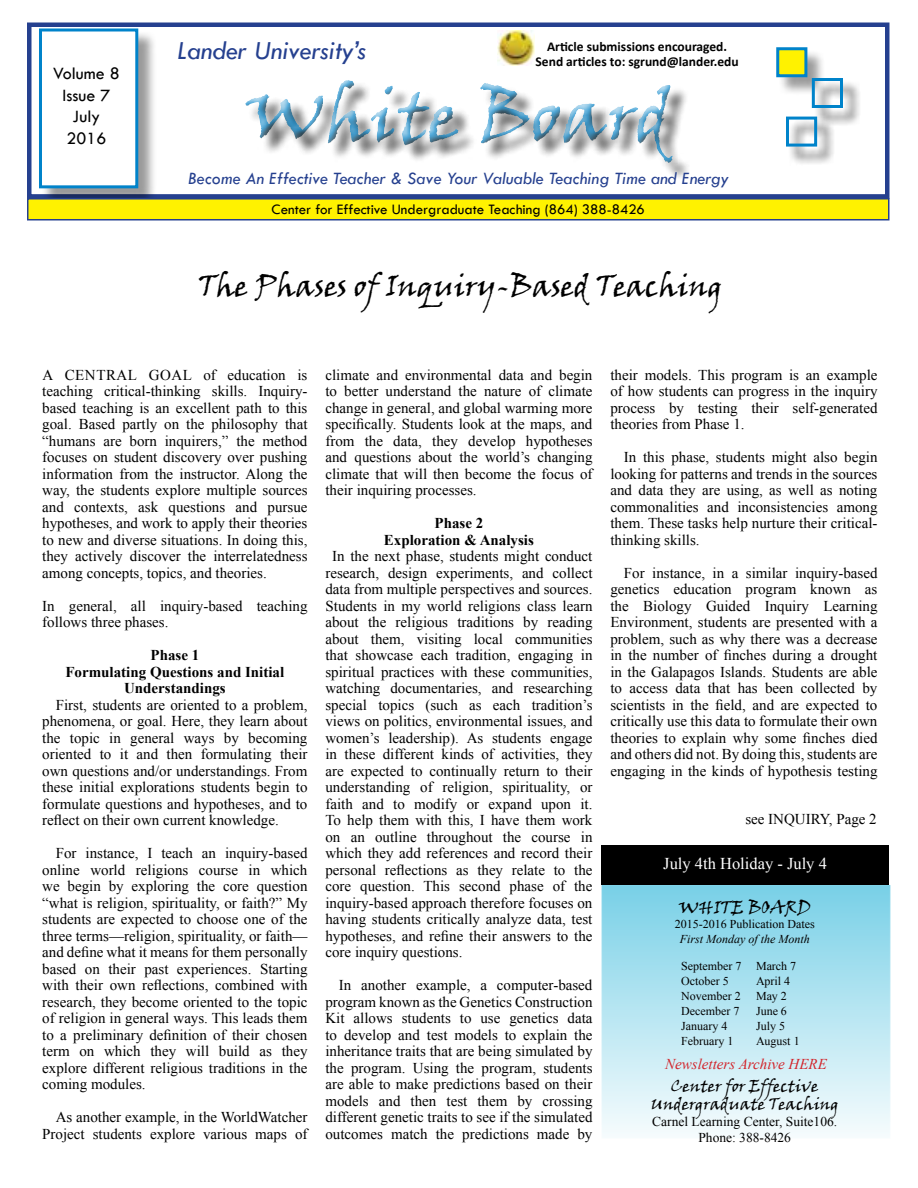
<style>
.page{position:relative;width:918px;height:1188px;background:#fff}
.page>*{position:absolute;margin:0;border:0;box-sizing:border-box;transform-origin:0 0}
.t1{font:30px "Viner Hand ITC";color:#000}
.t2{font:italic 27px "Tw Cen";color:#25408f}
.t3{font:italic 18px "Tw Cen";color:#25408f}
.t4{font:18px/21.6px "Tw Cen";color:#000;text-align:center}
.t5{font:18px "Viner Hand ITC";color:#000}
.t6{font:16.5px/18px "Viner Hand ITC";color:#000;text-align:center}
.t7{font:16.5px "Times New Roman";color:#fff}
.t8{font:15px/16.5px "Times New Roman";color:#000;text-align:justify}
.t9{font:700 15px/16.5px "Times New Roman";color:#000;text-align:center}
.t10{font:15px "Tw Cen";color:#000}
.t11{font:italic 15px "Times New Roman";color:#d2232a}
.t12{font:700 13.5px/15px "Calibri";color:#000;text-align:center}
.t13{font:13.5px/16.5px "Times New Roman";color:#000;text-align:center}
.t14{font:12px/15px "Times New Roman";color:#000}
.t15{font:italic 12px "Times New Roman";color:#000}
</style>
<div class="page">
<div style="left:602px;top:846px;width:287px;height:39px;background:#000"></div>
<div style="left:602px;top:885px;width:288px;height:253px;background:linear-gradient(to bottom,#78d0e7,#f6fcfd);border:1px solid #72cee6"></div>
<div style="left:27px;top:22px;width:863px;height:177px;background:#fff;border:4px solid #25408f"></div>
<div style="left:245px;top:75px;width:429px;height:88px;background:#000;opacity:.75"></div>
<div style="left:42px;top:31px;width:115px;height:176px;background:#000;opacity:.4"></div>
<div style="left:39px;top:28px;width:99px;height:160px;background:#fff;border:3px solid #0083ca"></div>
<div style="left:779px;top:50px;width:46px;height:46px;background:#000;opacity:.39"></div>
<div style="left:776px;top:47px;width:31px;height:30px;background:#fff200;border:3px solid #0083ca"></div>
<div style="left:814px;top:81px;width:47px;height:46px;background:#000;opacity:.75"></div>
<div style="left:812px;top:78px;width:31px;height:30px;border:3px solid #0083ca"></div>
<div style="left:789px;top:119px;width:46px;height:47px;background:#000;opacity:.75"></div>
<div style="left:786px;top:117px;width:31px;height:30px;border:3px solid #0083ca"></div>
<div style="left:27px;top:198px;width:863px;height:22px;background:#fff200;border:2px solid #25408f"></div>
<img style="left:497px;top:31px;width:37px;height:34px">
<p class="t4" style="left:53px;top:63px;width:68px">Volume 8<br>Issue 7<br>July<br>2016</p>
<h2 class="t2" style="left:177px;top:34px;width:191px">Lander University’s</h2>
<p class="t12" style="left:536px;top:38px;width:205px">Article submissions encouraged.<br>Send articles to: sgrund@lander.edu</p>
<p class="t3" style="left:188px;top:168px;width:542px">Become An Effective Teacher &amp; Save Your Valuable Teaching Time and Energy</p>
<p class="t10" style="left:272px;top:201px;width:375px">Center for Effective Undergraduate Teaching (864) 388-8426</p>
<h1 class="t1" style="left:198px;top:267px;width:526px">The Phases of Inquiry-Based Teaching</h1>
<p class="t8" style="left:42px;top:366px;width:267px;text-indent:161px">of education is teaching critical-thinking skills. Inquiry&shy;based teaching is an excellent path to this goal. Based partly on the philosophy that “humans are born inquirers,” the method focuses on student discovery over pushing information from the instructor. Along the way, the students explore multiple sources and contexts, ask questions and pursue hypotheses, and work to apply their theories to new and diverse situations. In doing this, they actively discover the interrelatedness among concepts, topics, and theories.</p>
<p class="t8" style="left:42px;top:597px;width:267px">In general, all inquiry-based teaching follows three phases.</p>
<p class="t9" style="left:65px;top:647px;width:220px">Phase 1<br>Formulating Questions and Initial<br>Understandings</p>
<p class="t8" style="left:42px;top:696px;width:267px;text-indent:13px">First, students are oriented to a problem, phenomena, or goal. Here, they learn about the topic in general ways by becoming oriented to it and then formulating their own questions and/or understandings. From these initial explorations students begin to formulate questions and hypotheses, and to reflect on their own current knowledge.</p>
<p class="t8" style="left:42px;top:845px;width:267px;text-indent:13px">For instance, I teach an inquiry-based online world religions course in which we begin by exploring the core question “what is religion, spirituality, or faith?” My students are expected to choose one of the three terms—religion, spirituality, or faith— and define what it means for them personally based on their past experiences. Starting with their own reflections, combined with research, they become oriented to the topic of religion in general ways. This leads them to a preliminary definition of their chosen term on which they will build as they explore different religious traditions in the coming modules.</p>
<p class="t8" style="left:42px;top:1109px;width:267px;text-align:right">As another example, in the WorldWatcher<br>Project students explore various maps of</p>
<p class="t8" style="left:43px;top:366px;width:86px">A central</p>
<p class="t8" style="left:149px;top:366px;width:23px">goal</p>
<p class="t8" style="left:325px;top:366px;width:269px">climate and environmental data and begin to better understand the nature of climate change in general, and global warming more specifically. Students look at the maps, and from the data, they develop hypotheses and questions about the world’s changing climate that will then become the focus of their inquiring processes.</p>
<p class="t9" style="left:384px;top:515px;width:152px">Phase 2<br>Exploration &amp; Analysis</p>
<p class="t8" style="left:325px;top:548px;width:269px;text-indent:7px">In the next phase, students might conduct research, design experiments, and collect data from multiple perspectives and sources.<br>Students in my world religions class learn about the religious traditions by reading about them, visiting local communities that showcase each tradition, engaging in spiritual practices with these communities, watching documentaries, and researching special topics (such as each tradition’s views on politics, environmental issues, and women’s leadership). As students engage in these different kinds of activities, they are expected to continually return to their understanding of religion, spirituality, or faith and to modify or expand upon it.<br>To help them with this, I have them work on an outline throughout the course in which they add references and record their personal reflections as they relate to the core question. This second phase of the inquiry-based approach therefore focuses on having students critically analyze data, test hypotheses, and refine their answers to the core inquiry questions.</p>
<p class="t8" style="left:325px;top:977px;width:269px;text-indent:14px">In another example, a computer-based program known as the Genetics Construction Kit allows students to use genetics data to develop and test models to explain the inheritance traits that are being simulated by the program. Using the program, students are able to make predictions based on their models and then test them by crossing different genetic traits to see if the simulated outcomes match the predictions made by</p>
<p class="t8" style="left:610px;top:366px;width:269px">their models. This program is an example of how students can progress in the inquiry process by testing their self-generated theories from Phase 1.</p>
<p class="t8" style="left:610px;top:449px;width:269px;text-indent:14px">In this phase, students might also begin looking for patterns and trends in the sources and data they are using, as well as noting commonalities and inconsistencies among them. These tasks help nurture their critical&shy;thinking skills.</p>
<p class="t8" style="left:610px;top:564px;width:269px;text-indent:14px">For instance, in a similar inquiry-based genetics education program known as the Biology Guided Inquiry Learning Environment, students are presented with a problem, such as why there was a decrease in the number of finches during a drought in the Galapagos Islands. Students are able to access data that has been collected by scientists in the field, and are expected to critically use this data to formulate their own theories to explain why some finches died and others did not. By doing this, students are engaging in the kinds of hypothesis testing</p>
<p class="t8" style="left:745px;top:810px;width:133px">see INQUIRY, Page 2</p>
<p class="t7" style="left:663px;top:852px;width:165px">July 4th Holiday - July 4</p>
<p class="t5" style="left:679px;top:897px;width:134px">WHITE BOARD</p>
<p class="t14" style="left:675px;top:916px;width:141px">2015-2016 Publication Dates</p>
<p class="t15" style="left:680px;top:931px;width:131px">First Monday of the Month</p>
<p class="t14" style="left:681px;top:958px;width:62px">September 7<br>October 5<br>November 2<br>December 7<br>January 4<br>February 1</p>
<p class="t11" style="left:665px;top:1054px;width:163px">Newsletters Archive HERE</p>
<p class="t14" style="left:756px;top:958px;width:45px">March 7<br>April 4<br>May 2<br>June 6<br>July 5<br>August 1</p>
<p class="t6" style="left:651px;top:1077px;width:190px">Center for Effective<br>Undergraduate Teaching</p>
<p class="t13" style="left:652px;top:1113px;width:187px">Carnel Learning Center, Suite106.<br>Phone: 388-8426</p>
</div>
